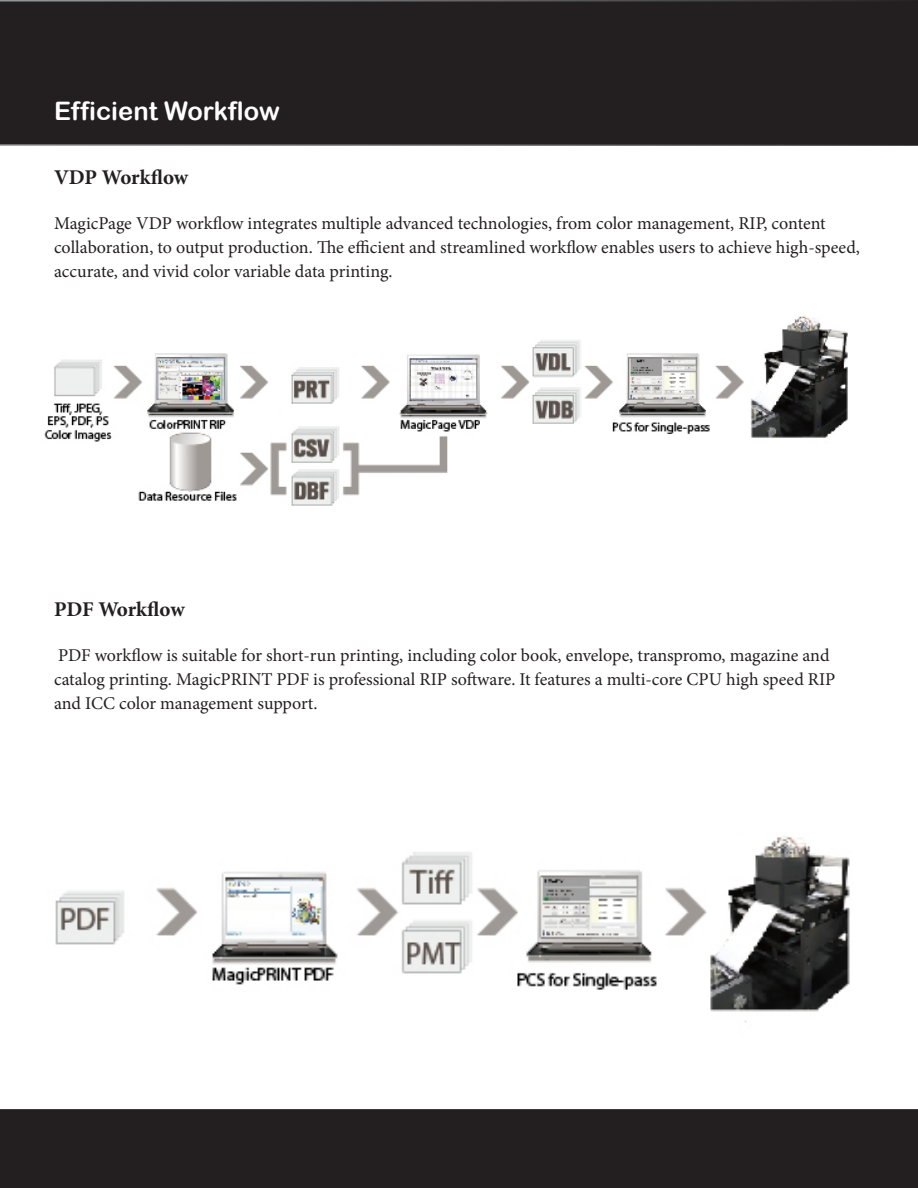
<style>
.page{position:relative;width:918px;height:1188px;background:#fff}
.page>*{position:absolute;margin:0;border:0;box-sizing:border-box;transform-origin:0 0}
.t1{font:25.5px "Arial Rounded MT Bold";color:#fff}
.t2{font:700 21px "Minion Pro";letter-spacing:-.005em;color:#231f20}
.t3{font:18px/24px "Minion Pro";letter-spacing:-.005em;color:#231f20}
</style>
<div class="page">
<img style="left:55px;top:836px;width:795px;height:186px">
<div style="left:0;top:1109px;width:918px;height:79px;background:#231f20"></div>
<div style="left:0;top:0;width:918px;height:146px;background:#231f20"></div>
<img style="left:44px;top:316px;width:804px;height:190px">
<p class="t1" style="left:54px;top:96px;width:227px">Efficient Workflow</p>
<p class="t2" style="left:54px;top:162px;width:136px">VDP Workflow</p>
<p class="t3" style="left:54px;top:212px;width:807px">MagicPage VDP workflow integrates multiple advanced technologies, from color management, RIP, content collaboration, to output production. The efficient and streamlined workflow enables users to achieve high-speed, accurate, and vivid color variable data printing.</p>
<p class="t2" style="left:54px;top:594px;width:132px">PDF Workflow</p>
<p class="t3" style="left:54px;top:644px;width:783px">PDF workflow is suitable for short-run printing, including color book, envelope, transpromo, magazine and catalog printing. MagicPRINT PDF is professional RIP software. It features a multi-core CPU high speed RIP and ICC color management support.</p>
</div>
